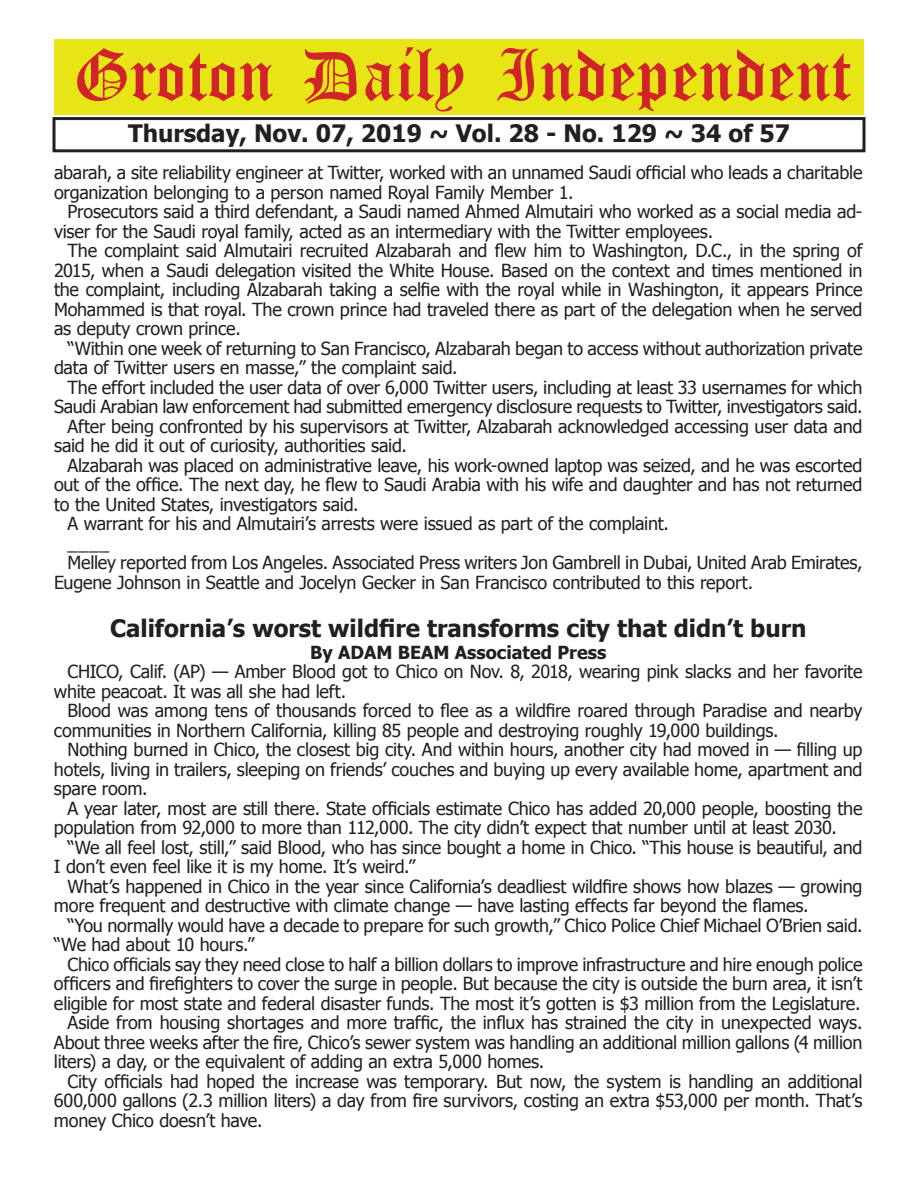
<style>
.page{position:relative;width:918px;height:1188px;background:#fff}
.page>*{position:absolute;margin:0;border:0;box-sizing:border-box;transform-origin:0 0}
.t1{font:54px "Old English Five";color:#d1232a}
.t2{font:700 24px "Tahoma";color:#231f20}
.t3{font:18px/19.5px "Tahoma";letter-spacing:-.015em;color:#231f20}
.t4{font:700 18px "Tahoma";color:#231f20}
</style>
<div class="page">
<div style="left:52px;top:117px;width:814px;height:35px;border:3px solid #231f20"></div>
<div style="left:54px;top:40px;width:810px;height:75px;background:#e7e515"></div>
<h1 class="t1" style="left:73px;top:50px;width:779px">Groton Daily Independent</h1>
<h2 class="t2" style="left:128px;top:116px;width:664px">Thursday, Nov. 07, 2019 ~ Vol. 28 - No. 129 ~ 34 of 57</h2>
<p class="t3" style="left:54px;top:162px;width:810px">abarah, a site reliability engineer at Twitter, worked with an unnamed Saudi official who leads a charitable organization belonging to a person named Royal Family Member 1.</p>
<p class="t3" style="left:54px;top:201px;width:810px;text-indent:14px">Prosecutors said a third defendant, a Saudi named Ahmed Almutairi who worked as a social media ad&shy;viser for the Saudi royal family, acted as an intermediary with the Twitter employees.</p>
<p class="t3" style="left:54px;top:240px;width:810px;text-align:justify;text-indent:14px">The complaint said Almutairi recruited Alzabarah and flew him to Washington, D.C., in the spring of 2015, when a Saudi delegation visited the White House. Based on the context and times mentioned in the complaint, including Alzabarah taking a selfie with the royal while in Washington, it appears Prince Mohammed is that royal. The crown prince had traveled there as part of the delegation when he served as deputy crown prince.</p>
<p class="t3" style="left:54px;top:338px;width:810px;text-indent:14px">“Within one week of returning to San Francisco, Alzabarah began to access without authorization private data of Twitter users en masse,” the complaint said.</p>
<p class="t3" style="left:68px;top:377px;width:796px">The effort included the user data of over 6,000 Twitter users, including at least 33 usernames for which</p>
<p class="t3" style="left:54px;top:396px;width:810px">Saudi Arabian law enforcement had submitted emergency disclosure requests to Twitter, investigators said.</p>
<p class="t3" style="left:68px;top:416px;width:797px">After being confronted by his supervisors at Twitter, Alzabarah acknowledged accessing user data and</p>
<p class="t3" style="left:54px;top:435px;width:354px">said he did it out of curiosity, authorities said.</p>
<p class="t3" style="left:68px;top:455px;width:797px">Alzabarah was placed on administrative leave, his work-owned laptop was seized, and he was escorted</p>
<p class="t3" style="left:54px;top:474px;width:810px">out of the office. The next day, he flew to Saudi Arabia with his wife and daughter and has not returned</p>
<p class="t3" style="left:54px;top:494px;width:306px">to the United States, investigators said.</p>
<p class="t3" style="left:68px;top:513px;width:603px">A warrant for his and Almutairi’s arrests were issued as part of the complaint.</p>
<p class="t3" style="left:68px;top:533px;width:43px">____</p>
<p class="t3" style="left:68px;top:552px;width:797px">Melley reported from Los Angeles. Associated Press writers Jon Gambrell in Dubai, United Arab Emirates,</p>
<p class="t3" style="left:54px;top:572px;width:701px">Eugene Johnson in Seattle and Jocelyn Gecker in San Francisco contributed to this report.</p>
<h2 class="t2" style="left:110px;top:612px;width:698px">California’s worst wildfire transforms city that didn’t burn</h2>
<p class="t4" style="left:310px;top:640px;width:298px">By ADAM BEAM Associated Press</p>
<p class="t3" style="left:54px;top:661px;width:810px;text-indent:14px">CHICO, Calif. (AP) — Amber Blood got to Chico on Nov. 8, 2018, wearing pink slacks and her favorite white peacoat. It was all she had left.</p>
<p class="t3" style="left:54px;top:700px;width:810px;text-indent:14px">Blood was among tens of thousands forced to flee as a wildfire roared through Paradise and nearby communities in Northern California, killing 85 people and destroying roughly 19,000 buildings.</p>
<p class="t3" style="left:54px;top:739px;width:810px;text-align:justify;text-indent:14px">Nothing burned in Chico, the closest big city. And within hours, another city had moved in — filling up hotels, living in trailers, sleeping on friends’ couches and buying up every available home, apartment and spare room.</p>
<p class="t3" style="left:54px;top:798px;width:810px;text-indent:14px">A year later, most are still there. State officials estimate Chico has added 20,000 people, boosting the population from 92,000 to more than 112,000. The city didn’t expect that number until at least 2030.</p>
<p class="t3" style="left:54px;top:837px;width:810px;text-indent:14px">“We all feel lost, still,” said Blood, who has since bought a home in Chico. “This house is beautiful, and<br>I don’t even feel like it is my home. It’s weird.”</p>
<p class="t3" style="left:54px;top:876px;width:810px;text-indent:14px">What’s happened in Chico in the year since California’s deadliest wildfire shows how blazes — growing more frequent and destructive with climate change — have lasting effects far beyond the flames.</p>
<p class="t3" style="left:54px;top:914px;width:810px;text-indent:14px">“You normally would have a decade to prepare for such growth,” Chico Police Chief Michael O’Brien said. “We had about 10 hours.”</p>
<p class="t3" style="left:67px;top:953px;width:797px">Chico officials say they need close to half a billion dollars to improve infrastructure and hire enough police</p>
<p class="t3" style="left:54px;top:973px;width:810px">officers and firefighters to cover the surge in people. But because the city is outside the burn area, it isn’t</p>
<p class="t3" style="left:54px;top:992px;width:808px">eligible for most state and federal disaster funds. The most it’s gotten is $3 million from the Legislature.</p>
<p class="t3" style="left:67px;top:1012px;width:796px">Aside from housing shortages and more traffic, the influx has strained the city in unexpected ways.</p>
<p class="t3" style="left:54px;top:1031px;width:810px">About three weeks after the fire, Chico’s sewer system was handling an additional million gallons (4 million</p>
<p class="t3" style="left:54px;top:1051px;width:492px">liters) a day, or the equivalent of adding an extra 5,000 homes.</p>
<p class="t3" style="left:67px;top:1070px;width:797px">City officials had hoped the increase was temporary. But now, the system is handling an additional</p>
<p class="t3" style="left:54px;top:1090px;width:810px">600,000 gallons (2.3 million liters) a day from fire survivors, costing an extra $53,000 per month. That’s</p>
<p class="t3" style="left:54px;top:1109px;width:210px">money Chico doesn’t have.</p>
</div>
